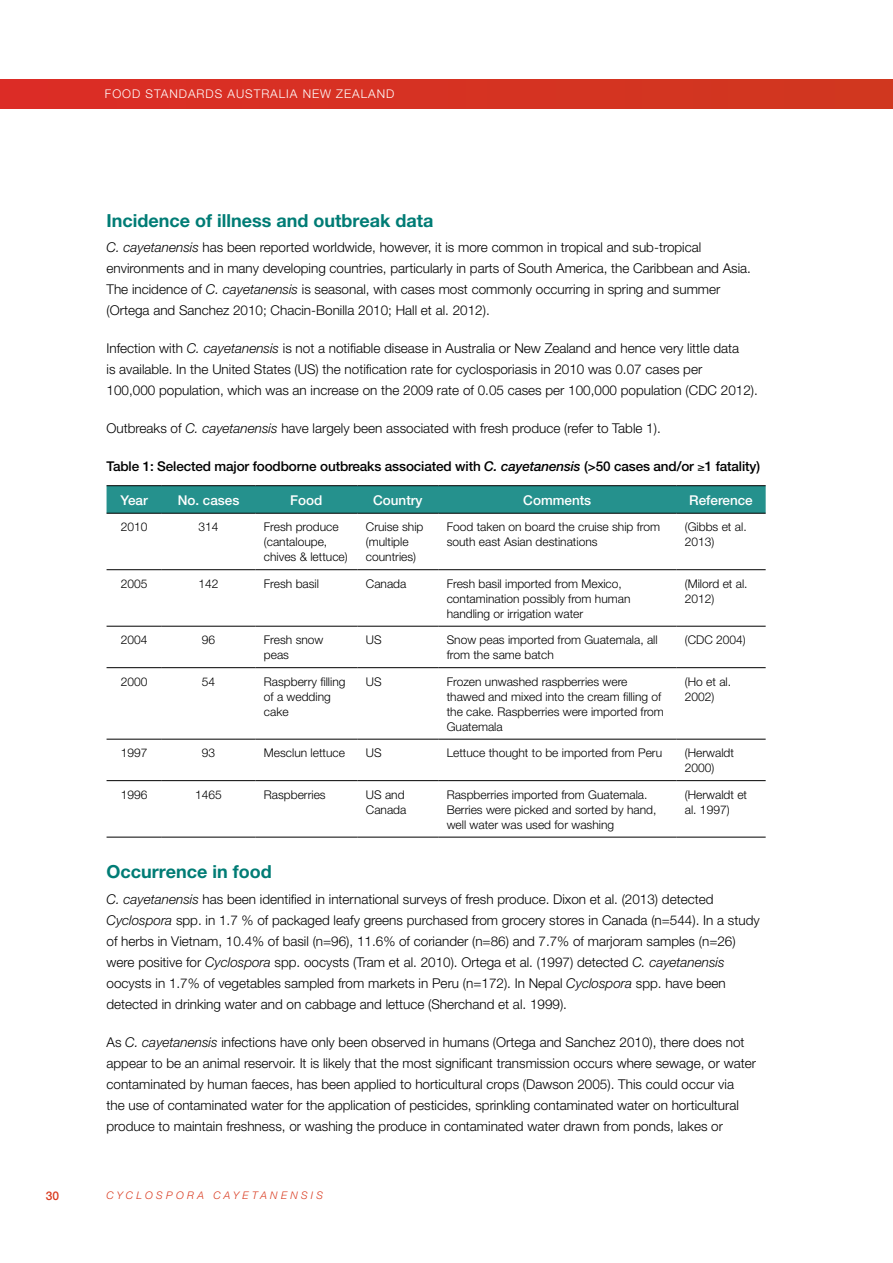
<style>
.page{position:relative;width:893px;height:1263px;background:#fff}
.page>*{position:absolute;margin:0;border:0;box-sizing:border-box;transform-origin:0 0}
.t1{font:700 18px "Helvetica Neue";color:#007c75}
.t2{font:300 13.5px/21px "Helvetica Neue";color:#000}
.t3{font:500 13.5px "Helvetica Neue";letter-spacing:-.01em;color:#000}
.t4{font:500 13.5px "Helvetica Neue";color:#fff}
.t5{font:300 12px/15px "Helvetica Neue";color:#000}
.t6{font:300 12px "Helvetica Neue";letter-spacing:.08em;color:#fff}
.t7{font:500 12px "Helvetica Neue";color:#d93b20}
.t8{font:italic 300 10.5px "Helvetica Neue";letter-spacing:.31em;color:#d93b20}
.s1{font-style:italic}
</style>
<div class="page">
<div style="left:0;top:80px;width:893px;height:28px;background:#d63223"></div>
<svg style="left:107px;top:486px;width:659px;height:27px;background:#248e8a"></svg>
<hr style="left:107px;top:569px;width:55px;height:1px;background:#000">
<hr style="left:162px;top:569px;width:93px;height:1px;background:#000">
<hr style="left:255px;top:569px;width:102px;height:1px;background:#000">
<hr style="left:357px;top:569px;width:81px;height:1px;background:#000">
<hr style="left:438px;top:569px;width:238px;height:1px;background:#000">
<hr style="left:676px;top:569px;width:90px;height:1px;background:#000">
<hr style="left:107px;top:626px;width:55px;height:1px;background:#000">
<hr style="left:162px;top:626px;width:93px;height:1px;background:#000">
<hr style="left:255px;top:626px;width:102px;height:1px;background:#000">
<hr style="left:357px;top:626px;width:81px;height:1px;background:#000">
<hr style="left:438px;top:626px;width:238px;height:1px;background:#000">
<hr style="left:676px;top:626px;width:90px;height:1px;background:#000">
<hr style="left:107px;top:667px;width:55px;height:1px;background:#000">
<hr style="left:162px;top:667px;width:93px;height:1px;background:#000">
<hr style="left:255px;top:667px;width:102px;height:1px;background:#000">
<hr style="left:357px;top:667px;width:81px;height:1px;background:#000">
<hr style="left:438px;top:667px;width:238px;height:1px;background:#000">
<hr style="left:676px;top:667px;width:90px;height:1px;background:#000">
<hr style="left:107px;top:739px;width:55px;height:1px;background:#000">
<hr style="left:162px;top:739px;width:93px;height:1px;background:#000">
<hr style="left:255px;top:739px;width:102px;height:1px;background:#000">
<hr style="left:357px;top:739px;width:81px;height:1px;background:#000">
<hr style="left:438px;top:739px;width:238px;height:1px;background:#000">
<hr style="left:676px;top:739px;width:90px;height:1px;background:#000">
<hr style="left:107px;top:780px;width:55px;height:1px;background:#000">
<hr style="left:162px;top:780px;width:93px;height:1px;background:#000">
<hr style="left:255px;top:780px;width:102px;height:1px;background:#000">
<hr style="left:357px;top:780px;width:81px;height:1px;background:#000">
<hr style="left:438px;top:780px;width:238px;height:1px;background:#000">
<hr style="left:676px;top:780px;width:90px;height:1px;background:#000">
<hr style="left:107px;top:837px;width:55px;height:1px;background:#000">
<hr style="left:162px;top:837px;width:93px;height:1px;background:#000">
<hr style="left:255px;top:837px;width:102px;height:1px;background:#000">
<hr style="left:357px;top:837px;width:81px;height:1px;background:#000">
<hr style="left:438px;top:837px;width:238px;height:1px;background:#000">
<hr style="left:676px;top:837px;width:90px;height:1px;background:#000">
<hr style="left:107px;top:485px;width:55px;height:1px;background:#000">
<hr style="left:162px;top:485px;width:93px;height:1px;background:#000">
<hr style="left:255px;top:485px;width:102px;height:1px;background:#000">
<hr style="left:357px;top:485px;width:81px;height:1px;background:#000">
<hr style="left:438px;top:485px;width:238px;height:1px;background:#000">
<hr style="left:676px;top:485px;width:90px;height:1px;background:#000">
<hr style="left:107px;top:513px;width:55px;height:1px;background:#000">
<hr style="left:162px;top:513px;width:93px;height:1px;background:#000">
<hr style="left:255px;top:513px;width:102px;height:1px;background:#000">
<hr style="left:357px;top:513px;width:81px;height:1px;background:#000">
<hr style="left:438px;top:513px;width:238px;height:1px;background:#000">
<hr style="left:676px;top:513px;width:90px;height:1px;background:#000">
<p class="t6" style="left:105px;top:87px;width:291px">FOOD STANDARDS AUSTRALIA NEW ZEALAND</p>
<h1 class="t1" style="left:107px;top:209px;width:328px">Incidence of illness and outbreak data</h1>
<p class="t2" style="left:107px;top:236px;width:646px"><span class="s1">C. cayetanensis</span> has been reported worldwide, however, it is more common in tropical and sub-tropical environments and in many developing countries, particularly in parts of South America, the Caribbean and Asia.<br>The incidence of <span class="s1">C. cayetanensis</span> is seasonal, with cases most commonly occurring in spring and summer (Ortega and Sanchez 2010; Chacin-Bonilla 2010; Hall et al. 2012).</p>
<p class="t2" style="left:107px;top:337px;width:653px">Infection with <span class="s1">C. cayetanensis</span> is not a notifiable disease in Australia or New Zealand and hence very little data<br>is available. In the United States (US) the notification rate for cyclosporiasis in 2010 was 0.07 cases per<br>100,000 population, which was an increase on the 2009 rate of 0.05 cases per 100,000 population (CDC 2012).</p>
<p class="t2" style="left:107px;top:417px;width:556px">Outbreaks of <span class="s1">C. cayetanensis</span> have largely been associated with fresh produce (refer to Table 1).</p>
<p class="t3" style="left:107px;top:458px;width:655px">Table 1: Selected major foodborne outbreaks associated with <span class="s1">C. cayetanensis</span> (&gt;50 cases and/or ≥1 fatality)</p>
<p class="t4" style="left:121px;top:492px;width:29px">Year</p>
<p class="t4" style="left:178px;top:492px;width:63px">No. cases</p>
<p class="t4" style="left:290px;top:492px;width:34px">Food</p>
<p class="t4" style="left:373px;top:492px;width:51px">Country</p>
<p class="t4" style="left:523px;top:492px;width:69px">Comments</p>
<p class="t4" style="left:689px;top:492px;width:65px">Reference</p>
<p class="t5" style="left:121px;top:519px;width:28px">2010</p>
<p class="t5" style="left:199px;top:519px;width:22px">314</p>
<p class="t5" style="left:264px;top:519px;width:85px">Fresh produce (cantaloupe, chives &amp; lettuce)</p>
<p class="t5" style="left:366px;top:519px;width:59px">Cruise ship (multiple countries)</p>
<p class="t5" style="left:447px;top:519px;width:215px">Food taken on board the cruise ship from south east Asian destinations</p>
<p class="t5" style="left:685px;top:519px;width:63px">(Gibbs et al.<br>2013)</p>
<p class="t5" style="left:121px;top:576px;width:28px">2005</p>
<p class="t5" style="left:199px;top:576px;width:22px">142</p>
<p class="t5" style="left:264px;top:576px;width:57px">Fresh basil</p>
<p class="t5" style="left:366px;top:576px;width:42px">Canada</p>
<p class="t5" style="left:447px;top:576px;width:185px">Fresh basil imported from Mexico, contamination possibly from human handling or irrigation water</p>
<p class="t5" style="left:685px;top:576px;width:64px">(Milord et al.<br>2012)</p>
<p class="t5" style="left:121px;top:632px;width:28px">2004</p>
<p class="t5" style="left:202px;top:632px;width:15px">96</p>
<p class="t5" style="left:264px;top:632px;width:61px">Fresh snow peas</p>
<p class="t5" style="left:366px;top:632px;width:17px">US</p>
<p class="t5" style="left:447px;top:632px;width:212px">Snow peas imported from Guatemala, all from the same batch</p>
<p class="t5" style="left:685px;top:632px;width:62px">(CDC 2004)</p>
<p class="t5" style="left:121px;top:674px;width:28px">2000</p>
<p class="t5" style="left:202px;top:674px;width:15px">54</p>
<p class="t5" style="left:264px;top:674px;width:83px">Raspberry filling of a wedding cake</p>
<p class="t5" style="left:366px;top:674px;width:17px">US</p>
<p class="t5" style="left:447px;top:674px;width:219px">Frozen unwashed raspberries were thawed and mixed into the cream filling of the cake. Raspberries were imported from<br>Guatemala</p>
<p class="t5" style="left:685px;top:674px;width:48px">(Ho et al.<br>2002)</p>
<p class="t5" style="left:121px;top:745px;width:28px">1997</p>
<p class="t5" style="left:202px;top:745px;width:15px">93</p>
<p class="t5" style="left:264px;top:745px;width:83px">Mesclun lettuce</p>
<p class="t5" style="left:366px;top:745px;width:17px">US</p>
<p class="t5" style="left:447px;top:745px;width:217px">Lettuce thought to be imported from Peru</p>
<p class="t5" style="left:685px;top:745px;width:51px">(Herwaldt<br>2000)</p>
<p class="t5" style="left:121px;top:786px;width:28px">1996</p>
<p class="t5" style="left:195px;top:786px;width:28px">1465</p>
<p class="t5" style="left:264px;top:786px;width:63px">Raspberries</p>
<p class="t5" style="left:366px;top:786px;width:42px">US and<br>Canada</p>
<p class="t5" style="left:447px;top:786px;width:211px">Raspberries imported from Guatemala.<br>Berries were picked and sorted by hand, well water was used for washing</p>
<p class="t5" style="left:685px;top:786px;width:64px">(Herwaldt et al. 1997)</p>
<h1 class="t1" style="left:107px;top:861px;width:167px">Occurrence in food</h1>
<p class="t2" style="left:107px;top:888px;width:655px"><span class="s1">C. cayetanensis</span> has been identified in international surveys of fresh produce. Dixon et al. (2013) detected <span class="s1">Cyclospora</span> spp. in 1.7 % of packaged leafy greens purchased from grocery stores in Canada (n=544). In a study of herbs in Vietnam, 10.4% of basil (n=96), 11.6% of coriander (n=86) and 7.7% of marjoram samples (n=26) were positive for <span class="s1">Cyclospora</span> spp. oocysts (Tram et al. 2010). Ortega et al. (1997) detected <span class="s1">C. cayetanensis </span>oocysts in 1.7% of vegetables sampled from markets in Peru (n=172). In Nepal <span class="s1">Cyclospora</span> spp. have been detected in drinking water and on cabbage and lettuce (Sherchand et al. 1999).</p>
<p class="t2" style="left:107px;top:1031px;width:651px">As <span class="s1">C. cayetanensis</span> infections have only been observed in humans (Ortega and Sanchez 2010), there does not appear to be an animal reservoir. It is likely that the most significant transmission occurs where sewage, or water contaminated by human faeces, has been applied to horticultural crops (Dawson 2005). This could occur via<br>the use of contaminated water for the application of pesticides, sprinkling contaminated water on horticultural produce to maintain freshness, or washing the produce in contaminated water drawn from ponds, lakes or</p>
<p class="t7" style="left:46px;top:1188px;width:15px">30</p>
<p class="t8" style="left:107px;top:1189px;width:218px">CYCLOSPORA CAYETANENSIS</p>
</div>
